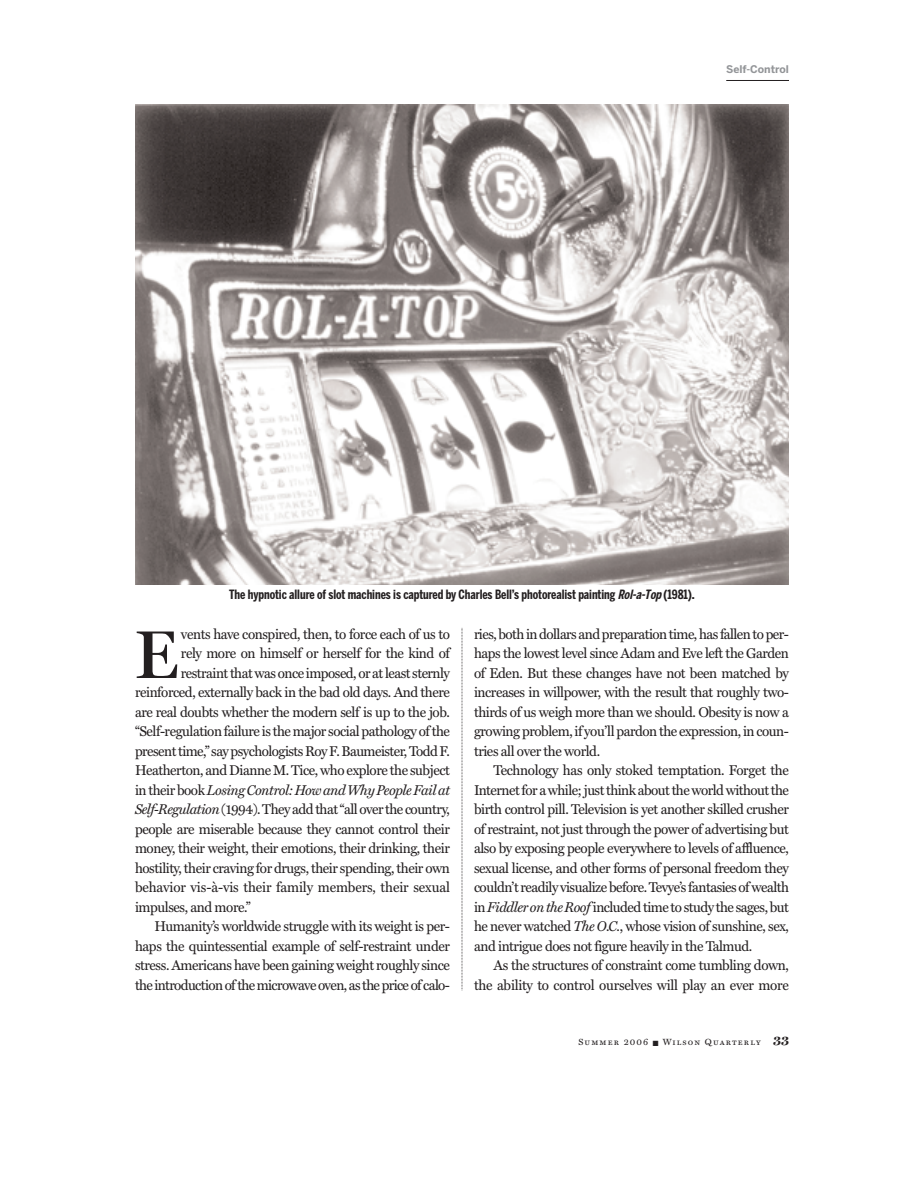
<style>
.page{position:relative;width:918px;height:1188px;background:#fff}
.page>*{position:absolute;margin:0;border:0;box-sizing:border-box;transform-origin:0 0}
.t1{font:600 68.1px "Miller Display";color:#231f20;scale:.96 1}
.t2{font:14.25px/19.5px "Miller Text";letter-spacing:-.03em;color:#231f20;text-align:justify;scale:.96 1}
.t3{font:14.25px "Miller Text";letter-spacing:-.01em;color:#231f20;scale:.96 1}
.t4{font:italic 14.25px "Miller Text";letter-spacing:-.03em;color:#231f20;scale:.96 1}
.t5{font:700 12.75px "Benton Sans Comp";letter-spacing:-.005em;color:#231f20}
.t6{font:700 10.5px "Benton Sans";color:#939598}
.t7{font:9px "Miller Text Roman SC";letter-spacing:.125em;color:#231f20}
.s1{font-style:italic}
.s2{font-style:normal}
.s3{font-family:"Miller Text";font-weight:700;font-size:13.5px}
</style>
<div class="page">
<hr style="left:726px;top:80px;width:63px;height:1px;background:#231f20">
<svg style="left:462px;top:628px;width:1px;height:363px"></svg>
<img style="left:135px;top:105px;width:654px;height:479px">
<p class="t6" style="left:726px;top:65px;width:64px">Self-Control</p>
<p class="t5" style="left:229px;top:589px;width:467px">The hypnotic allure of slot machines is captured by Charles Bell’s photorealist painting <span class="s1">Rol-a-Top</span>(1981).</p>
<h1 class="t1" style="left:135px;top:627px;width:46px">E</h1>
<p class="t2" style="left:181px;top:625px;width:282px">vents have conspired, then, to force each of us to</p>
<p class="t2" style="left:181px;top:645px;width:282px">rely more on himself or herself for the kind of</p>
<p class="t2" style="left:181px;top:664px;width:282px">restraint that was once imposed, or at least sternly</p>
<p class="t2" style="left:135px;top:684px;width:330px">reinforced, externally back in the bad old days. And there</p>
<p class="t2" style="left:135px;top:703px;width:330px">are real doubts whether the modern self is up to the job.</p>
<p class="t2" style="left:135px;top:723px;width:330px">“Self-regulation failure is the major social pathology of the</p>
<p class="t2" style="left:135px;top:742px;width:330px">present time,” say psychologists Roy F. Baumeister, Todd F.</p>
<p class="t2" style="left:135px;top:762px;width:330px">Heatherton, and Dianne M. Tice, who explore the subject</p>
<p class="t4" style="left:135px;top:784px;width:330px"><span class="s2">in their book</span> Losing Control: How and Why People Fail at</p>
<p class="t2" style="left:135px;top:801px;width:330px"><span class="s1">Self-Regulation</span> (1994). They add that “all over the country,</p>
<p class="t2" style="left:135px;top:820px;width:330px">people are miserable because they cannot control their</p>
<p class="t2" style="left:135px;top:840px;width:330px">money, their weight, their emotions, their drinking, their</p>
<p class="t2" style="left:135px;top:859px;width:330px">hostility, their craving for drugs, their spending, their own</p>
<p class="t3" style="left:135px;top:882px;width:330px">behavior vis-à-vis their family members, their sexual</p>
<p class="t2" style="left:135px;top:898px;width:122px">impulses, and more.”</p>
<p class="t2" style="left:154px;top:918px;width:309px">Humanity’s worldwide struggle with its weight is per-</p>
<p class="t2" style="left:135px;top:937px;width:330px">haps the quintessential example of self-restraint under</p>
<p class="t2" style="left:135px;top:957px;width:330px">stress. Americans have been gaining weight roughly since</p>
<p class="t2" style="left:135px;top:976px;width:330px">the introduction of the microwave oven, as the price of calo-</p>
<p class="t2" style="left:474px;top:625px;width:330px">ries, both in dollars and preparation time, has fallen to per&shy;haps the lowest level since Adam and Eve left the Garden of Eden. But these changes have not been matched by increases in willpower, with the result that roughly two&shy;thirds of us weigh more than we should. Obesity is now a growing problem, if you’ll pardon the expression, in coun&shy;tries all over the world.</p>
<p class="t2" style="left:474px;top:762px;width:330px;text-indent:19px">Technology has only stoked temptation. Forget the Internet for a while; just think about the world without the birth control pill. Television is yet another skilled crusher of restraint, not just through the power of advertising but also by exposing people everywhere to levels of affluence, sexual license, and other forms of personal freedom they couldn’t readily visualize before. Tevye’s fantasies of wealth in <span class="s1">Fiddler on the Roof</span> included time to study the sages, but he never watched <span class="s1">The O.C.</span>, whose vision of sunshine, sex, and intrigue does not figure heavily in the Talmud.</p>
<p class="t2" style="left:474px;top:957px;width:330px;text-align:right">As the structures of constraint come tumbling down, the ability to control ourselves will play an ever more</p>
<p class="t7" style="left:578px;top:1037px;width:212px">Summer 2006 ■ Wilson Quarterly <span class="s3">33</span></p>
</div>
